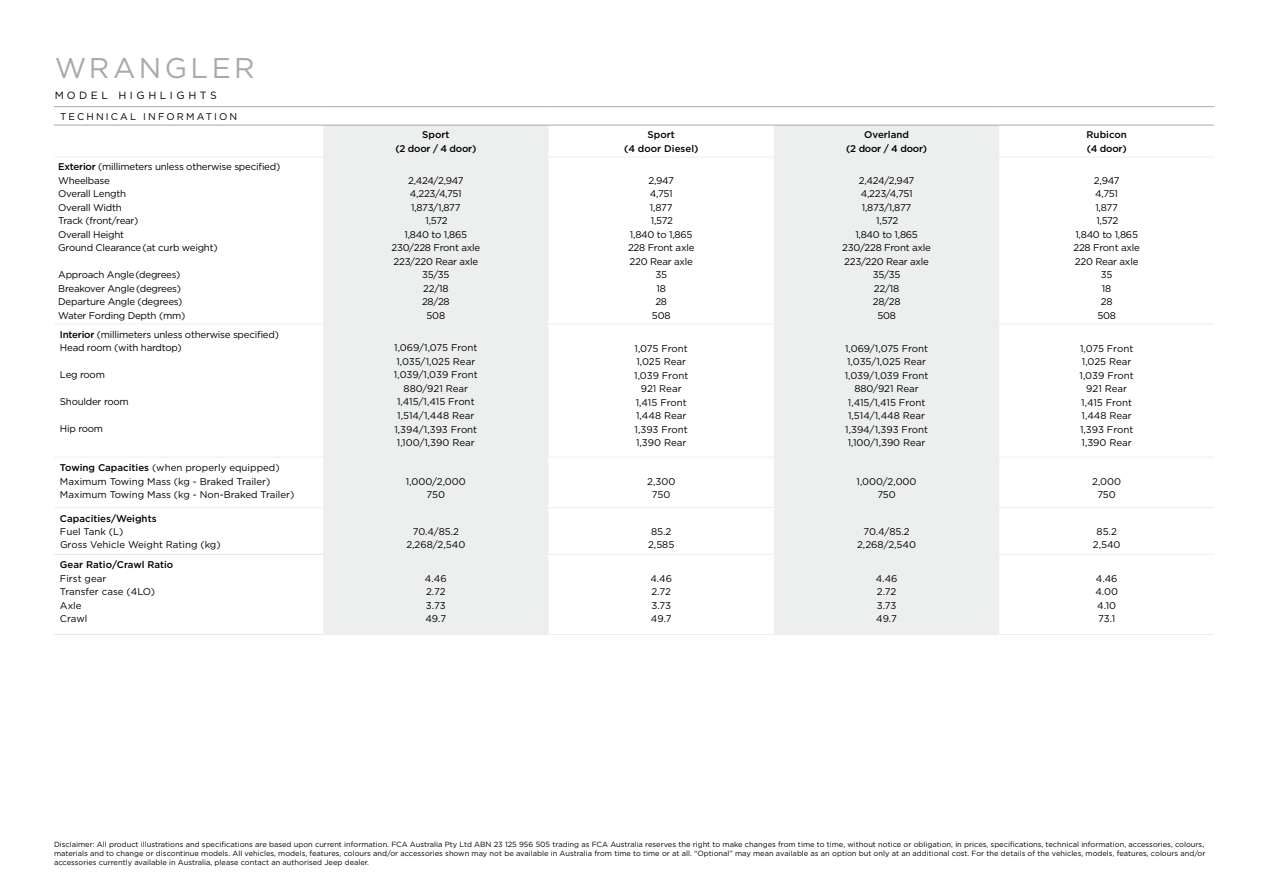
<style>
.page{position:relative;width:1263px;height:893px;background:#fff}
.page>*{position:absolute;margin:0;border:0;box-sizing:border-box;transform-origin:0 0}
.t1{font:28.5px "Gotham";letter-spacing:.12em;color:#a7a9ac}
.t2{font:10.5px "Gotham";letter-spacing:.34em;color:#000}
.t3{font:9.75px/13.5px "Gotham";letter-spacing:-.025em;color:#000;text-align:center}
.t4{font:9.75px/13.5px "Gotham";color:#000;text-align:center}
.t5{font:500 9.75px/13.5px "Gotham";color:#000;text-align:center}
.t6{font:500 9.75px/13.5px "Gotham";letter-spacing:-.025em;color:#000;text-align:center}
.t7{font:9.75px "Gotham";letter-spacing:.22em;color:#000}
.t8{font:7.5px/9.3px "Gotham";color:#000}
.s1{font-weight:500}
</style>
<div class="page">
<svg style="left:323px;top:126px;width:676px;height:508px;fill:#edeeee"></svg>
<hr style="left:54px;top:106px;width:198px;height:1px;background:#a7a9ac">
<hr style="left:252px;top:106px;width:71px;height:1px;background:#a7a9ac">
<hr style="left:323px;top:106px;width:226px;height:1px;background:#a7a9ac">
<hr style="left:549px;top:106px;width:225px;height:1px;background:#a7a9ac">
<hr style="left:774px;top:106px;width:225px;height:1px;background:#a7a9ac">
<hr style="left:549px;top:157px;width:225px;height:1px;background:#edeeee">
<hr style="left:54px;top:125px;width:198px;height:1px;background:#a7a9ac">
<hr style="left:252px;top:125px;width:71px;height:1px;background:#a7a9ac">
<hr style="left:549px;top:125px;width:225px;height:1px;background:#a7a9ac">
<hr style="left:54px;top:554px;width:198px;height:1px;background:#e5e5e6">
<hr style="left:252px;top:554px;width:71px;height:1px;background:#e5e5e6">
<hr style="left:54px;top:634px;width:198px;height:1px;background:#e5e5e6">
<hr style="left:252px;top:634px;width:71px;height:1px;background:#e5e5e6">
<hr style="left:323px;top:507px;width:226px;height:1px;background:#edeeee">
<hr style="left:323px;top:554px;width:226px;height:1px;background:#edeeee">
<hr style="left:323px;top:634px;width:226px;height:1px;background:#edeeee">
<hr style="left:549px;top:507px;width:225px;height:1px;background:#edeeee">
<hr style="left:549px;top:554px;width:225px;height:1px;background:#edeeee">
<hr style="left:549px;top:634px;width:225px;height:1px;background:#edeeee">
<hr style="left:774px;top:507px;width:225px;height:1px;background:#edeeee">
<hr style="left:774px;top:554px;width:225px;height:1px;background:#edeeee">
<hr style="left:774px;top:634px;width:225px;height:1px;background:#edeeee">
<hr style="left:54px;top:324px;width:198px;height:1px;background:#edeeee">
<hr style="left:252px;top:324px;width:71px;height:1px;background:#edeeee">
<hr style="left:323px;top:324px;width:226px;height:1px;background:#edeeee">
<hr style="left:549px;top:324px;width:225px;height:1px;background:#edeeee">
<hr style="left:774px;top:324px;width:225px;height:1px;background:#edeeee">
<hr style="left:54px;top:457px;width:198px;height:1px;background:#edeeee">
<hr style="left:252px;top:457px;width:71px;height:1px;background:#edeeee">
<hr style="left:323px;top:457px;width:226px;height:1px;background:#edeeee">
<hr style="left:549px;top:457px;width:225px;height:1px;background:#edeeee">
<hr style="left:774px;top:457px;width:225px;height:1px;background:#edeeee">
<hr style="left:54px;top:507px;width:198px;height:1px;background:#edeeee">
<hr style="left:252px;top:507px;width:71px;height:1px;background:#edeeee">
<hr style="left:54px;top:157px;width:198px;height:1px;background:#edeeee">
<hr style="left:252px;top:157px;width:71px;height:1px;background:#edeeee">
<hr style="left:323px;top:125px;width:226px;height:1px;background:#a7a9ac">
<hr style="left:323px;top:157px;width:226px;height:1px;background:#edeeee">
<hr style="left:774px;top:125px;width:225px;height:1px;background:#a7a9ac">
<hr style="left:774px;top:157px;width:225px;height:1px;background:#edeeee">
<hr style="left:999px;top:324px;width:215px;height:1px;background:#edeeee">
<hr style="left:999px;top:457px;width:215px;height:1px;background:#edeeee">
<hr style="left:999px;top:507px;width:215px;height:1px;background:#edeeee">
<hr style="left:999px;top:554px;width:215px;height:1px;background:#edeeee">
<hr style="left:999px;top:634px;width:215px;height:1px;background:#edeeee">
<hr style="left:999px;top:157px;width:215px;height:1px;background:#edeeee">
<hr style="left:999px;top:106px;width:215px;height:1px;background:#a7a9ac">
<hr style="left:999px;top:125px;width:215px;height:1px;background:#a7a9ac">
<h1 class="t1" style="left:54px;top:49px;width:202px">WRANGLER</h1>
<p class="t2" style="left:54px;top:88px;width:164px">MODEL HIGHLIGHTS</p>
<p class="t7" style="left:60px;top:110px;width:179px">TE CHNICAL INFORMATION</p>
<p class="t3" style="left:58px;top:160px;width:223px;text-align:left"><span class="s1">Exterior</span> (millimeters unless otherwise specified)<br>Wheelbase<br>Overall Length<br>Overall Width<br>Track (front/rear)<br>Overall Height<br>Ground Clearance(at curb weight)</p>
<p class="t3" style="left:58px;top:268px;width:129px;text-align:left">Approach Angle(degrees)<br>Breakover Angle(degrees)<br>Departure Angle (degrees)<br>Water Fording Depth (mm)</p>
<p class="t3" style="left:60px;top:328px;width:220px;text-align:left"><span class="s1">Interior</span> (millimeters unless otherwise specified)<br>Head room (with hardtop)</p>
<p class="t3" style="left:60px;top:368px;width:47px">Leg room</p>
<p class="t3" style="left:60px;top:395px;width:70px">Shoulder room</p>
<p class="t3" style="left:60px;top:422px;width:45px">Hip room</p>
<p class="t4" style="left:60px;top:461px;width:236px;text-align:left"><span class="s1">Towing Capacities</span> (when properly equipped)<br>Maximum Towing Mass (kg - Braked Trailer)<br>Maximum Towing Mass (kg - Non-Braked Trailer)</p>
<p class="t6" style="left:395px;top:128px;width:82px">Sport<br>(2 door / 4 door)</p>
<p class="t5" style="left:624px;top:128px;width:76px">Sport<br>(4 door Diesel)</p>
<p class="t6" style="left:846px;top:128px;width:82px">Overland<br>(2 door / 4 door)</p>
<p class="t5" style="left:1086px;top:128px;width:42px;text-align:left">Rubicon (4 door)</p>
<p class="t3" style="left:391px;top:173px;width:90px">2,424/2,947<br>4,223/4,751<br>1,873/1,877<br>1,572<br>1,840 to 1,865<br>230/228 Front axle<br>223/220 Rear axle<br>35/35<br>22/18<br>28/28<br>508</p>
<p class="t3" style="left:628px;top:173px;width:68px">2,947<br>4,751<br>1,877<br>1,572<br>1,840 to 1,865<br>228 Front axle<br>220 Rear axle<br>35<br>18<br>28<br>508</p>
<p class="t3" style="left:842px;top:173px;width:90px">2,424/2,947<br>4,223/4,751<br>1,873/1,877<br>1,572<br>1,840 to 1,865<br>230/228 Front axle<br>223/220 Rear axle<br>35/35<br>22/18<br>28/28<br>508</p>
<p class="t3" style="left:1073px;top:173px;width:68px">2,947<br>4,751<br>1,877<br>1,572<br>1,840 to 1,865<br>228 Front axle<br>220 Rear axle<br>35<br>18<br>28<br>508</p>
<p class="t4" style="left:394px;top:341px;width:85px">1,069/1,075 Front<br>1,035/1,025 Rear<br>1,039/1,039 Front<br>880/921 Rear<br>1,415/1,415 Front<br>1,514/1,448 Rear<br>1,394/1,393 Front<br>1,100/1,390 Rear</p>
<p class="t4" style="left:634px;top:341px;width:56px">1,075 Front<br>1,025 Rear<br>1,039 Front<br>921 Rear<br>1,415 Front<br>1,448 Rear<br>1,393 Front<br>1,390 Rear</p>
<p class="t4" style="left:845px;top:341px;width:85px">1,069/1,075 Front<br>1,035/1,025 Rear<br>1,039/1,039 Front<br>880/921 Rear<br>1,415/1,415 Front<br>1,514/1,448 Rear<br>1,394/1,393 Front<br>1,100/1,390 Rear</p>
<p class="t4" style="left:1079px;top:341px;width:56px">1,075 Front<br>1,025 Rear<br>1,039 Front<br>921 Rear<br>1,415 Front<br>1,448 Rear<br>1,393 Front<br>1,390 Rear</p>
<p class="t4" style="left:406px;top:474px;width:61px">1,000/2,000<br>750</p>
<p class="t3" style="left:647px;top:474px;width:30px">2,300<br>750</p>
<p class="t4" style="left:857px;top:474px;width:61px">1,000/2,000<br>750</p>
<p class="t3" style="left:1092px;top:474px;width:30px">2,000<br>750</p>
<p class="t5" style="left:60px;top:511px;width:98px">Capacities/Weights</p>
<p class="t4" style="left:60px;top:525px;width:159px;text-align:left">Fuel Tank (L)<br>Gross Vehicle Weight Rating (kg)</p>
<p class="t4" style="left:406px;top:524px;width:60px">70.4/85.2<br>2,268/2,540</p>
<p class="t3" style="left:648px;top:524px;width:28px">85.2<br>2,585</p>
<p class="t4" style="left:857px;top:524px;width:60px">70.4/85.2<br>2,268/2,540</p>
<p class="t3" style="left:1093px;top:524px;width:29px">85.2<br>2,540</p>
<p class="t5" style="left:60px;top:558px;width:115px">Gear Ratio/Crawl Ratio</p>
<p class="t4" style="left:60px;top:571px;width:97px;text-align:left">First gear<br>Transfer case (4LO)<br>Axle<br>Crawl</p>
<p class="t3" style="left:425px;top:571px;width:23px;text-align:justify">4.46<br>2.72<br>3.73<br>49.7</p>
<p class="t3" style="left:650px;top:571px;width:23px;text-align:justify">4.46<br>2.72<br>3.73<br>49.7</p>
<p class="t3" style="left:876px;top:571px;width:23px;text-align:justify">4.46<br>2.72<br>3.73<br>49.7</p>
<p class="t3" style="left:1095px;top:571px;width:24px;text-align:left">4.46<br>4.00<br>4.10<br>73.1</p>
<p class="t8" style="left:54px;top:839px;width:1153px">Disclaimer: All product illustrations and specifications are based upon current information. FCA Australia Pty Ltd ABN 23 125 956 505 trading as FCA Australia reserves the right to make changes from time to time, without notice or obligation, in prices, specifications, technical information, accessories, colours, materials and to change or discontinue models. All vehicles, models, features, colours and/or accessories shown may not be available in Australia from time to time or at all. “Optional” may mean available as an option but only at an additional cost. For the details of the vehicles, models, features, colours and/or accessories currently available in Australia, please contact an authorised Jeep dealer.</p>
</div>
